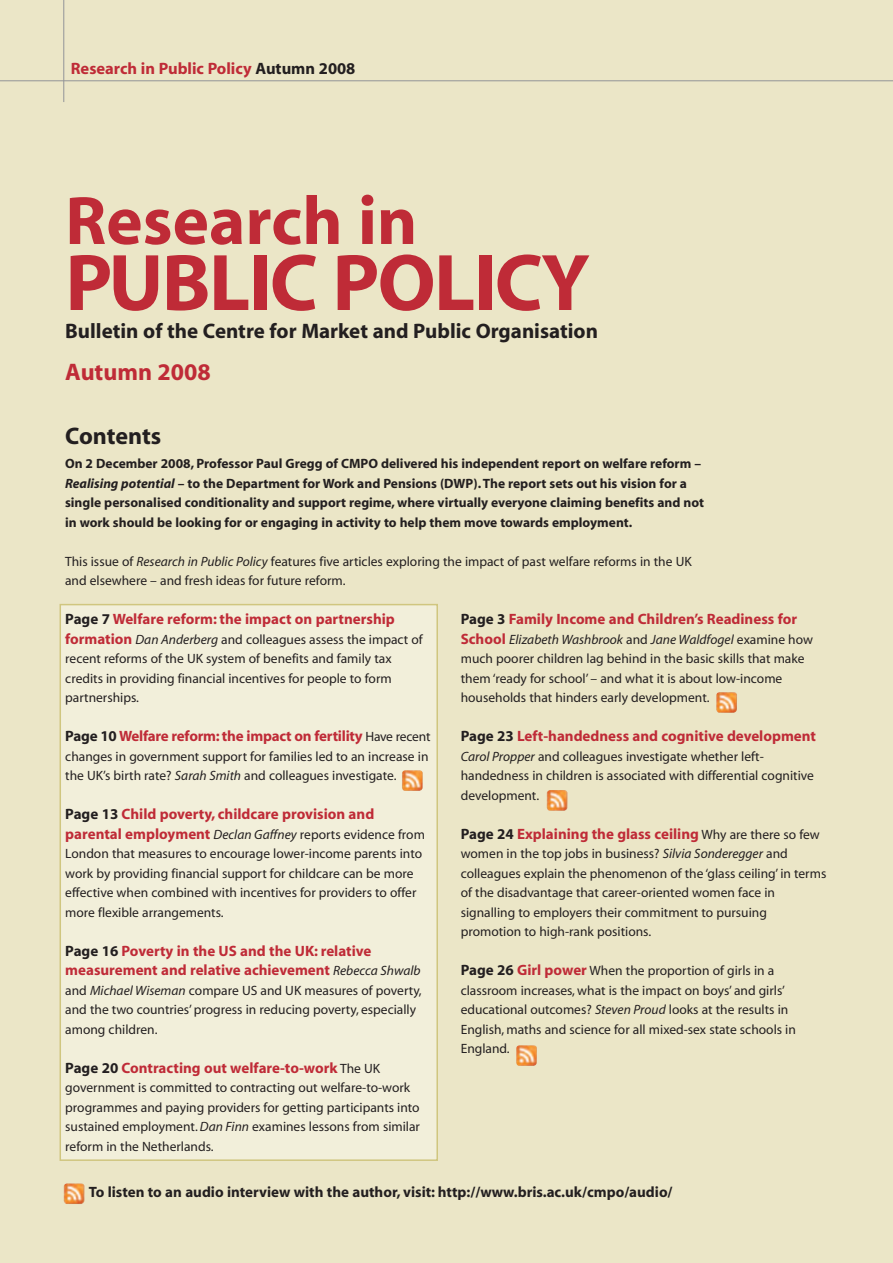
<style>
.page{position:relative;width:893px;height:1263px;background:#ebe6c7}
.page>*{position:absolute;margin:0;border:0;box-sizing:border-box;transform-origin:0 0}
.t1{font:700 81px "Myriad";letter-spacing:-.02em;color:#bf2b37}
.t2{font:700 69px "Myriad";color:#bf2b37}
.t3{font:700 24px "Myriad";color:#bf2b37}
.t4{font:700 24px "Myriad";letter-spacing:-.005em;color:#231f20}
.t5{font:700 21px "Myriad";color:#231f20}
.t6{font:700 16.5px "Myriad";color:#bf2b37}
.t7{font:700 15px/19.5px "Myriad";color:#bf2b37}
.t8{font:700 15px "Myriad";color:#231f20}
.t9{font:13.5px/19.5px "Myriad";color:#231f20}
.t10{font:700 13.5px/19.5px "Myriad";color:#231f20}
.s1{color:#231f20}
.s2{font-style:italic}
.s3{font-weight:700;font-size:15px;color:#bf2b37}
.s4{font-weight:400;font-size:13.5px;color:#231f20}
.s5{font-weight:700;font-size:15px}
.s6{font-weight:400;font-style:italic;font-size:13.5px;color:#231f20}
</style>
<div class="page">
<div style="left:61px;top:605px;width:375px;height:554px;background:#f2efda"></div>
<div style="left:60px;top:604px;width:378px;height:557px;border:2px solid #d0c67f"></div>
<hr style="left:63px;top:0;width:1px;height:102px;background:#939598">
<hr style="left:0;top:80px;width:893px;height:1px;background:#939598">
<img style="left:64px;top:1183px;width:21px;height:21px">
<img style="left:516px;top:1045px;width:21px;height:21px">
<img style="left:402px;top:770px;width:21px;height:21px">
<img style="left:716px;top:692px;width:21px;height:21px">
<img style="left:547px;top:790px;width:20px;height:21px">
<p class="t6" style="left:71px;top:62px;width:286px">Research in Public Policy <span class="s1">Autumn 2008</span></p>
<h2 class="t2" style="left:65px;top:195px;width:354px">Research in</h2>
<h1 class="t1" style="left:65px;top:252px;width:526px">PUBLIC POLICY</h1>
<h3 class="t5" style="left:65px;top:323px;width:534px">Bulletin of the Centre for Market and Public Organisation</h3>
<h3 class="t3" style="left:65px;top:363px;width:147px">Autumn 2008</h3>
<h3 class="t4" style="left:65px;top:427px;width:98px">Contents</h3>
<p class="t10" style="left:65px;top:455px;width:641px">On 2 December 2008, Professor Paul Gregg of CMPO delivered his independent report on welfare reform – <span class="s2">Realising potential</span> – to the Department for Work and Pensions (DWP).The report sets out his vision for a single personalised conditionality and support regime, where virtually everyone claiming benefits and not in work should be looking for or engaging in activity to help them move towards employment.</p>
<p class="t9" style="left:65px;top:552px;width:628px">This issue of <span class="s2">Research in Public Policy</span> features five articles exploring the impact of past welfare reforms in the UK and elsewhere – and fresh ideas for future reform.</p>
<p class="t7" style="left:461px;top:611px;width:338px"><span class="s1">Page 3</span> Family Income and Children’s Readiness for</p>
<p class="t9" style="left:461px;top:630px;width:354px"><span class="s3">School</span> <span class="s2">Elizabeth Washbrook</span> and <span class="s2">Jane Waldfogel</span> examine how much poorer children lag behind in the basic skills that make them ‘ready for school’ – and what it is about low-income households that hinders early development.</p>
<p class="t7" style="left:461px;top:728px;width:357px"><span class="s1">Page 23</span> Left-handedness and cognitive development</p>
<p class="t9" style="left:461px;top:747px;width:355px"><span class="s2">Carol Propper</span> and colleagues investigate whether left&shy;handedness in children is associated with differential cognitive development.</p>
<p class="t7" style="left:461px;top:825px;width:361px"><span class="s1">Page 24</span> Explaining the glass ceiling <span class="s4">Why are there so few</span></p>
<p class="t9" style="left:461px;top:845px;width:367px">women in the top jobs in business? <span class="s2">Silvia Sonderegger</span> and colleagues explain the phenomenon of the ‘glass ceiling’ in terms of the disadvantage that career-oriented women face in signalling to employers their commitment to pursuing promotion to high-rank positions.</p>
<p class="t9" style="left:461px;top:962px;width:337px"><span class="s5">Page 26</span> <span class="s3">Girl power</span> When the proportion of girls in a classroom increases, what is the impact on boys’ and girls’ educational outcomes? <span class="s2">Steven Proud</span> looks at the results in English, maths and science for all mixed-sex state schools in England.</p>
<p class="t7" style="left:65px;top:611px;width:331px"><span class="s1">Page 7</span> Welfare reform: the impact on partnership</p>
<p class="t9" style="left:65px;top:630px;width:359px"><span class="s3">formation</span> <span class="s2">Dan Anderberg</span> and colleagues assess the impact of recent reforms of the UK system of benefits and family tax credits in providing financial incentives for people to form partnerships.</p>
<p class="t7" style="left:65px;top:728px;width:367px"><span class="s1">Page 10</span> Welfare reform: the impact on fertility <span class="s4">Have recent</span></p>
<p class="t9" style="left:65px;top:747px;width:365px">changes in government support for families led to an increase in the UK’s birth rate? <span class="s2">Sarah Smith</span> and colleagues investigate.</p>
<p class="t7" style="left:65px;top:806px;width:310px"><span class="s1">Page 13</span> Child poverty, childcare provision and</p>
<p class="t9" style="left:65px;top:825px;width:361px"><span class="s3">parental employment</span> <span class="s2">Declan Gaffney</span> reports evidence from London that measures to encourage lower-income parents into work by providing financial support for childcare can be more effective when combined with incentives for providers to offer more flexible arrangements.</p>
<p class="t7" style="left:65px;top:942px;width:357px"><span class="s1">Page 16</span> Poverty in the US and the UK: relative measurement and relative achievement <span class="s6">Rebecca Shwalb</span></p>
<p class="t9" style="left:65px;top:981px;width:358px">and <span class="s2">Michael Wiseman</span> compare US and UK measures of poverty, and the two countries’ progress in reducing poverty, especially among children.</p>
<p class="t7" style="left:65px;top:1059px;width:316px"><span class="s1">Page 20</span> Contracting out welfare-to-work <span class="s4">The UK</span></p>
<p class="t9" style="left:65px;top:1079px;width:356px">government is committed to contracting out welfare-to-work programmes and paying providers for getting participants into sustained employment. <span class="s2">Dan Finn</span> examines lessons from similar reform in the Netherlands.</p>
<p class="t8" style="left:89px;top:1186px;width:585px">To listen to an audio interview with the author, visit: http://www.bris.ac.uk/cmpo/audio/</p>
</div>
